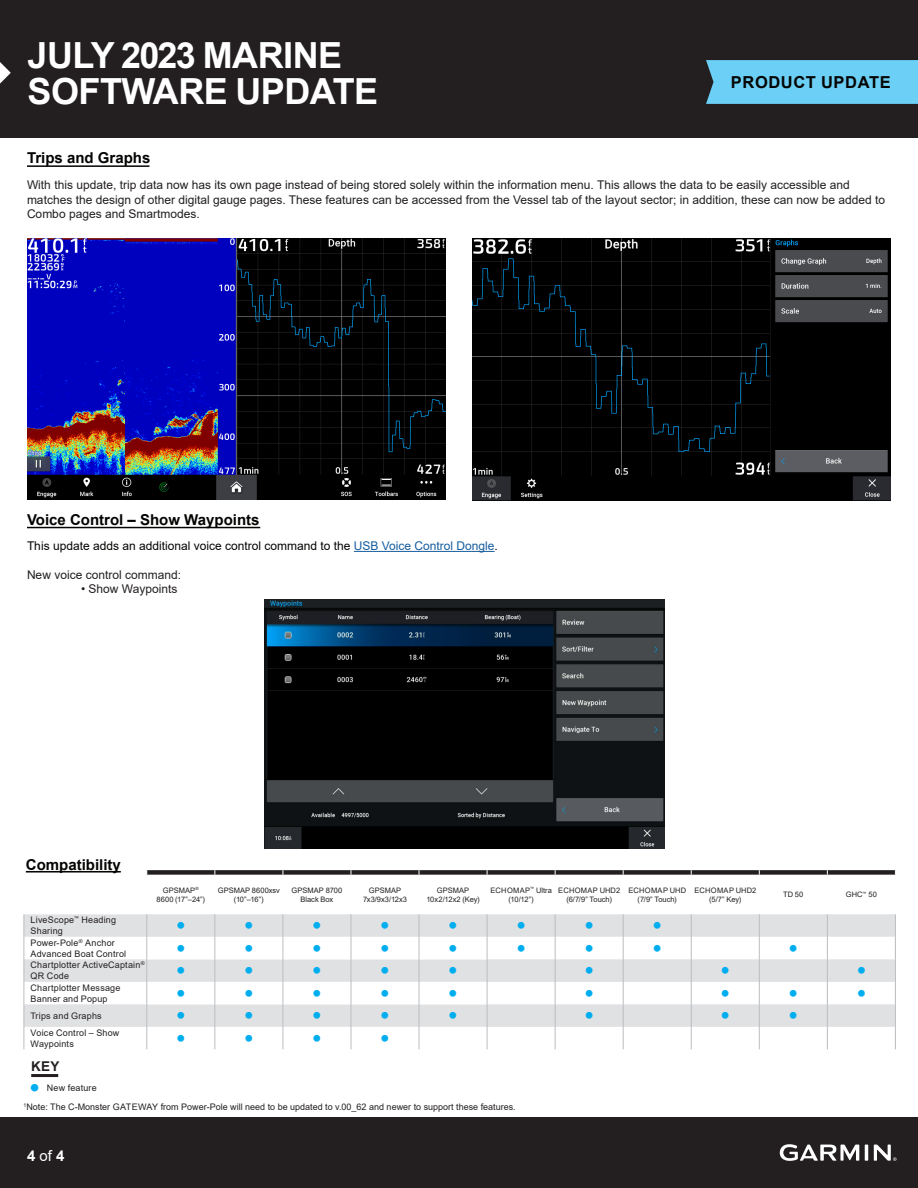
<style>
.page{position:relative;width:918px;height:1188px;background:#fff}
.page>*{position:absolute;margin:0;border:0;box-sizing:border-box;transform-origin:0 0}
.t1{font:700 36px "Arial";letter-spacing:-.015em;color:#fff}
.Body_Copy{font:30px "Arial";color:#00aeef}
.t2{font:27px "Arial";color:#00aeef}
.t3{font:700 16.5px "Arial";letter-spacing:.035em;color:#040503}
.t4{font:700 15px "Arial";color:#040503}
.t5{font:700 15px "Arial";color:#fff}
.Body_Copy-2{font:700 13.5px "Arial";color:#231f20}
.t6{font:12px/14.4px "Arial";color:#231f20}
.t7{font:12px "Arial";color:#040503}
.Body_Copy-3{font:9px/10.8px "Arial";letter-spacing:.02em;color:#231f20}
.Body_Copy-4{font:9px "Arial";color:#231f20}
.Headline_-_Black{font:7.5px/9px "Arial";letter-spacing:.005em;color:#231f20;text-align:center}
.Headline_-_Black-2{font:7.5px "Arial";letter-spacing:.035em;color:#231f20}
.s1{color:#175d9e}
.s2{font-weight:400}
</style>
<div class="page">
<div style="left:0;top:1118px;width:918px;height:70px;background:#231f20"></div>
<svg style="left:780px;top:1144px;width:117px;height:17px"></svg>
<div style="left:0;top:0;width:918px;height:137px;background:#231f20"></div>
<div style="left:706px;top:60px;width:212px;height:44px;background:#6bcff6"></div>
<svg style="left:0;top:62px;width:11px;height:22px"></svg>
<hr style="left:27px;top:165px;width:122px;height:2px;background:#040503">
<hr style="left:31px;top:1074px;width:27px;height:3px;background:#231f20">
<hr style="left:26px;top:871px;width:95px;height:2px;background:#040503">
<hr style="left:354px;top:551px;width:141px;height:1px;background:#175d9e">
<hr style="left:27px;top:527px;width:233px;height:1px;background:#040503">
<img style="left:264px;top:599px;width:400px;height:250px">
<img style="left:27px;top:238px;width:419px;height:262px">
<img style="left:472px;top:238px;width:419px;height:263px">
<div style="left:25px;top:914px;width:870px;height:23px;background:#e0e1e3"></div>
<svg style="left:25px;top:959px;width:870px;height:68px;fill:#e0e1e3"></svg>
<svg style="left:146px;top:914px;width:342px;height:135px"></svg>
<svg style="left:555px;top:914px;width:1px;height:135px"></svg>
<svg style="left:623px;top:914px;width:1px;height:135px"></svg>
<svg style="left:691px;top:914px;width:1px;height:135px"></svg>
<svg style="left:759px;top:914px;width:1px;height:135px"></svg>
<svg style="left:827px;top:914px;width:1px;height:135px"></svg>
<svg style="left:895px;top:914px;width:1px;height:135px"></svg>
<svg style="left:146px;top:870px;width:750px;height:5px;background:#3b3838"></svg>
<svg style="left:24px;top:914px;width:1px;height:135px"></svg>
<p class="t1" style="left:28px;top:30px;width:316px">JULY 2023 MARINE</p>
<p class="t1" style="left:28px;top:66px;width:352px">SOFTWARE UPDATE</p>
<p class="t4" style="left:27px;top:147px;width:125px">Trips and Graphs</p>
<p class="t3" style="left:731px;top:71px;width:161px">PRODUCT UPDATE</p>
<p class="t6" style="left:27px;top:178px;width:860px">With this update, trip data now has its own page instead of being stored solely within the information menu. This allows the data to be easily accessible and matches the design of other digital gauge pages. These features can be accessed from the Vessel tab of the layout sector; in addition, these can now be added to<br>Combo pages and Smartmodes.</p>
<p class="t4" style="left:27px;top:509px;width:234px">Voice Control – Show Waypoints</p>
<p class="t7" style="left:27px;top:538px;width:472px">This update adds an additional voice control command to the <span class="s1">USB Voice Control Dongle</span>.</p>
<p class="t6" style="left:27px;top:567px;width:156px">New voice control command:</p>
<p class="t6" style="left:81px;top:582px;width:98px">• Show Waypoints</p>
<p class="t4" style="left:26px;top:854px;width:97px">Compatibility</p>
<p class="Headline_-_Black" style="left:163px;top:886px;width:37px">GPSMAP<sup>®</sup></p>
<p class="Headline_-_Black" style="left:157px;top:895px;width:50px">8600 (17”–24”)</p>
<p class="Headline_-_Black" style="left:218px;top:886px;width:64px">GPSMAP 8600xsv (10”–16”)</p>
<p class="Headline_-_Black" style="left:292px;top:886px;width:52px">GPSMAP 8700</p>
<p class="Headline_-_Black" style="left:426px;top:895px;width:55px">10x2/12x2 (Key)</p>
<p class="Headline_-_Black" style="left:491px;top:886px;width:63px">ECHOMAP<sup>™</sup> Ultra (10/12”)</p>
<p class="Headline_-_Black" style="left:558px;top:886px;width:63px">ECHOMAP UHD2 (6/7/9” Touch)</p>
<p class="Headline_-_Black-2" style="left:628px;top:885px;width:59px">ECHOMAP UHD</p>
<p class="Headline_-_Black" style="left:301px;top:895px;width:34px">Black Box</p>
<p class="Headline_-_Black" style="left:363px;top:886px;width:46px">GPSMAP<br>7x3/9x3/12x3</p>
<p class="Headline_-_Black" style="left:437px;top:886px;width:34px">GPSMAP</p>
<p class="Headline_-_Black" style="left:638px;top:895px;width:41px">(7/9” Touch)</p>
<p class="Headline_-_Black-2" style="left:694px;top:885px;width:63px">ECHOMAP UHD2</p>
<p class="Headline_-_Black" style="left:709px;top:895px;width:34px">(5/7” Key)</p>
<p class="Headline_-_Black" style="left:783px;top:890px;width:22px">TD 50</p>
<p class="Headline_-_Black" style="left:846px;top:890px;width:32px">GHC<sup>™</sup> 50</p>
<p class="Body_Copy-3" style="left:31px;top:915px;width:87px">LiveScope<sup>™</sup> Heading<br>Sharing</p>
<p class="t2" style="left:176px;top:907px;width:11px">•</p>
<p class="t2" style="left:244px;top:907px;width:11px">•</p>
<p class="t2" style="left:312px;top:907px;width:11px">•</p>
<p class="t2" style="left:380px;top:907px;width:11px">•</p>
<p class="t2" style="left:448px;top:907px;width:11px">•</p>
<p class="t2" style="left:516px;top:907px;width:11px">•</p>
<p class="t2" style="left:584px;top:907px;width:11px">•</p>
<p class="t2" style="left:652px;top:907px;width:11px">•</p>
<p class="Body_Copy-3" style="left:31px;top:937px;width:97px">Power-Pole<sup>®</sup> Anchor<br>Advanced Boat Control</p>
<p class="t2" style="left:176px;top:930px;width:11px">•</p>
<p class="t2" style="left:244px;top:930px;width:11px">•</p>
<p class="t2" style="left:312px;top:930px;width:11px">•</p>
<p class="t2" style="left:380px;top:930px;width:11px">•</p>
<p class="t2" style="left:448px;top:930px;width:11px">•</p>
<p class="t2" style="left:516px;top:930px;width:11px">•</p>
<p class="t2" style="left:584px;top:930px;width:11px">•</p>
<p class="t2" style="left:652px;top:930px;width:11px">•</p>
<p class="t2" style="left:789px;top:930px;width:11px">•</p>
<p class="Body_Copy-3" style="left:31px;top:960px;width:115px">Chartplotter ActiveCaptain<sup>®<br></sup>QR Code</p>
<p class="t2" style="left:176px;top:952px;width:11px">•</p>
<p class="t2" style="left:244px;top:952px;width:11px">•</p>
<p class="t2" style="left:312px;top:952px;width:11px">•</p>
<p class="t2" style="left:380px;top:952px;width:11px">•</p>
<p class="t2" style="left:448px;top:952px;width:11px">•</p>
<p class="t2" style="left:584px;top:952px;width:11px">•</p>
<p class="t2" style="left:721px;top:952px;width:11px">•</p>
<p class="t2" style="left:857px;top:952px;width:11px">•</p>
<p class="Body_Copy-3" style="left:31px;top:982px;width:91px">Chartplotter Message<br>Banner and Popup</p>
<p class="t2" style="left:176px;top:975px;width:11px">•</p>
<p class="t2" style="left:244px;top:975px;width:11px">•</p>
<p class="t2" style="left:312px;top:975px;width:11px">•</p>
<p class="t2" style="left:380px;top:975px;width:11px">•</p>
<p class="t2" style="left:448px;top:975px;width:11px">•</p>
<p class="t2" style="left:584px;top:975px;width:11px">•</p>
<p class="t2" style="left:721px;top:975px;width:11px">•</p>
<p class="t2" style="left:789px;top:975px;width:11px">•</p>
<p class="t2" style="left:857px;top:975px;width:11px">•</p>
<p class="Body_Copy-3" style="left:31px;top:1010px;width:73px">Trips and Graphs</p>
<p class="t2" style="left:176px;top:997px;width:11px">•</p>
<p class="t2" style="left:244px;top:997px;width:11px">•</p>
<p class="t2" style="left:312px;top:997px;width:11px">•</p>
<p class="t2" style="left:380px;top:997px;width:11px">•</p>
<p class="t2" style="left:448px;top:997px;width:11px">•</p>
<p class="t2" style="left:584px;top:997px;width:11px">•</p>
<p class="t2" style="left:721px;top:997px;width:11px">•</p>
<p class="t2" style="left:789px;top:997px;width:11px">•</p>
<p class="Body_Copy-3" style="left:31px;top:1027px;width:90px">Voice Control – Show<br>Waypoints</p>
<p class="t2" style="left:176px;top:1020px;width:11px">•</p>
<p class="t2" style="left:244px;top:1020px;width:11px">•</p>
<p class="t2" style="left:312px;top:1020px;width:11px">•</p>
<p class="t2" style="left:380px;top:1020px;width:11px">•</p>
<p class="Body_Copy-2" style="left:31px;top:1057px;width:30px">KEY</p>
<p class="Body_Copy" style="left:14px;top:1093px;width:12px;rotate:-90deg">•</p>
<p class="Body_Copy-3" style="left:47px;top:1082px;width:51px">New feature</p>
<p class="Body_Copy-4" style="left:24px;top:1101px;width:494px"><sup>1</sup>Note: The C-Monster GATEWAY from Power-Pole will need to be updated to v.00_62 and newer to support these features.</p>
<p class="t5" style="left:27px;top:1145px;width:39px">4 <span class="s2">of</span> 4</p>
</div>
